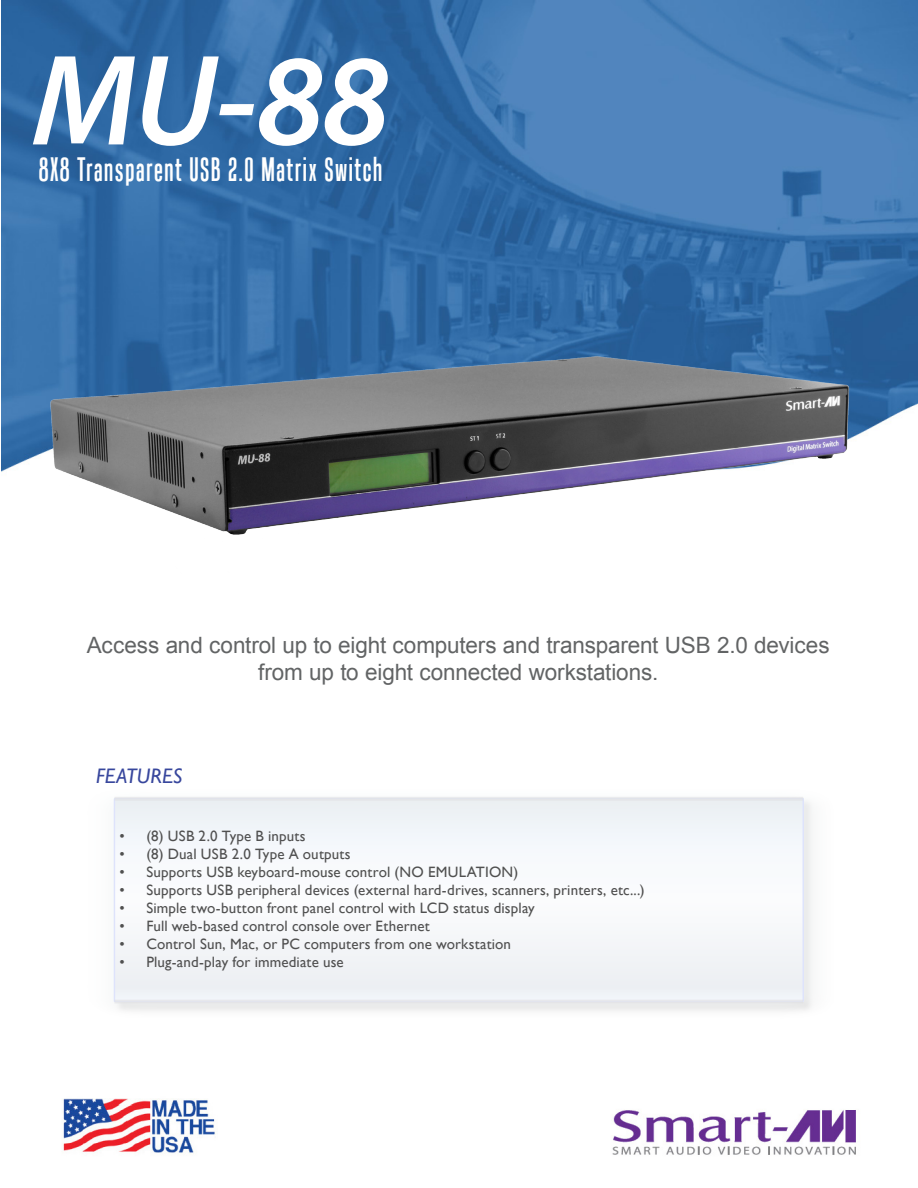
<style>
.page{position:relative;width:918px;height:1188px;background:#fff}
.page>*{position:absolute;margin:0;border:0;box-sizing:border-box;transform-origin:0 0}
.t1{font:italic 600 130.5px "Myriad Pro";color:#fff}
.t2{font:33px "Tandelle";letter-spacing:.05em;color:#fff}
.t3{font:22.5px "Arial";letter-spacing:-.005em;color:#626465}
.t4{font:italic 21px "Gill Sans";letter-spacing:.01em;color:#38479d}
.t5{font:15px "Gill Sans";letter-spacing:.01em;color:#505050}
</style>
<div class="page">
<img style="left:113px;top:798px;width:699px;height:213px">
<div style="left:114px;top:797px;width:689px;height:206px;background:#f4f6f9"></div>
<img style="left:611px;top:1110px;width:245px;height:45px">
<img style="left:63px;top:1098px;width:153px;height:55px">
<img style="left:2px;top:0;width:916px;height:472px">
<img style="left:42px;top:189px;width:832px;height:346px">
<p class="t1" style="left:32px;top:18px;width:359px">MU-88</p>
<p class="t2" style="left:39px;top:151px;width:345px">8X8 Transparent USB 2.0 Matrix Switch</p>
<p class="t3" style="left:87px;top:631px;width:744px">Access and control up to eight computers and transparent USB 2.0 devices</p>
<p class="t3" style="left:258px;top:658px;width:402px">from up to eight connected workstations.</p>
<p class="t4" style="left:96px;top:763px;width:88px">FEATURES</p>
<p class="t5" style="left:119px;top:827px;width:188px">• (8) USB 2.0 Type B inputs</p>
<p class="t5" style="left:119px;top:845px;width:233px">• (8) Dual USB 2.0 Type A outputs</p>
<p class="t5" style="left:119px;top:863px;width:400px">• Supports USB keyboard-mouse control (NO EMULATION)</p>
<p class="t5" style="left:119px;top:881px;width:527px">• Supports USB peripheral devices (external hard-drives, scanners, printers, etc...)</p>
<p class="t5" style="left:119px;top:899px;width:417px">• Simple two-button front panel control with LCD status display</p>
<p class="t5" style="left:119px;top:917px;width:312px">• Full web-based control console over Ethernet</p>
<p class="t5" style="left:119px;top:935px;width:393px">• Control Sun, Mac, or PC computers from one workstation</p>
<p class="t5" style="left:119px;top:953px;width:226px">• Plug-and-play for immediate use</p>
</div>
